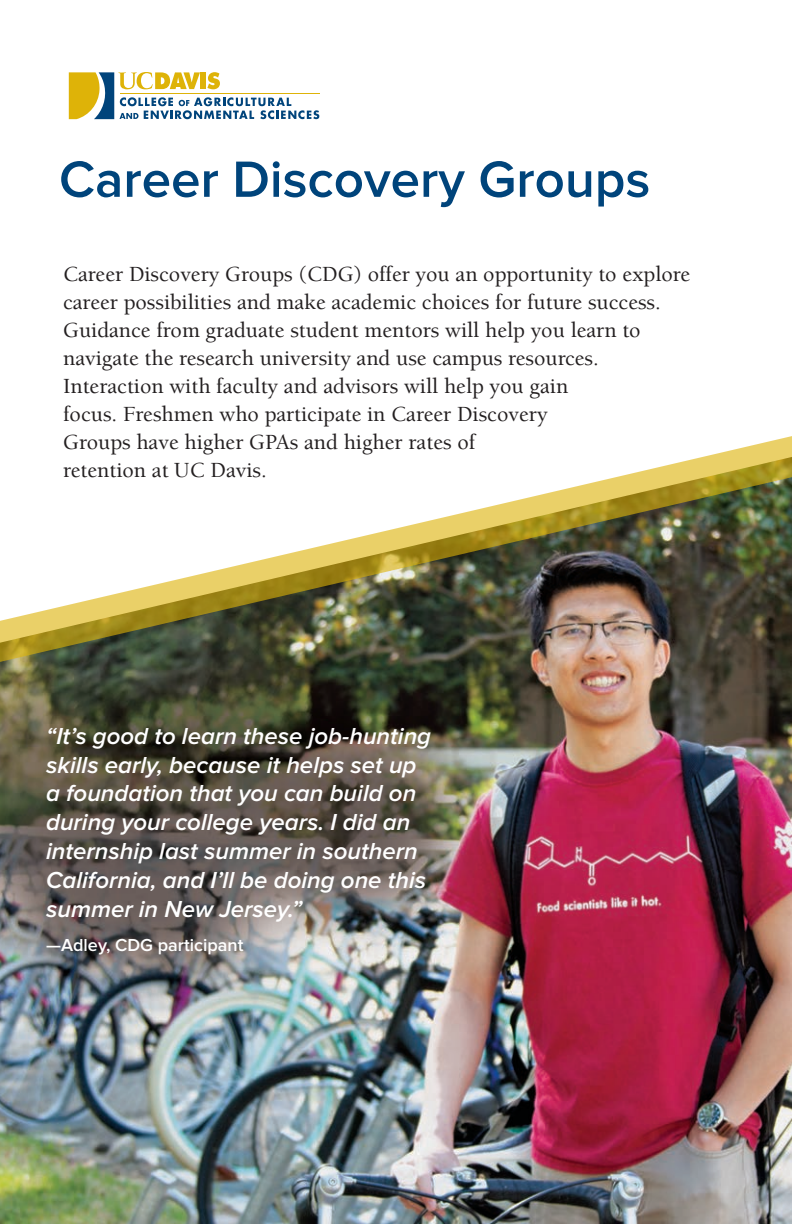
<style>
.page{position:relative;width:792px;height:1224px;background:#fff}
.page>*{position:absolute;margin:0;border:0;box-sizing:border-box;transform-origin:0 0}
.t1{font:600 52.8px "Proxima Nova";color:#00447b}
.t2{font:italic 600 24px/28.8px "Proxima Nova";color:#fff}
.t3{font:500 22px/28px "Berkeley UC Davis";color:#231f20}
.t4{font:600 18px "Proxima Nova";color:#fff}
</style>
<div class="page">
<img style="left:0;top:711px;width:792px;height:513px">
<img style="left:0;top:436px;width:792px;height:275px">
<svg style="left:69px;top:72px;width:250px;height:47px"></svg>
<p class="t1" style="left:59px;top:149px;width:593px">Career Discovery Groups</p>
<p class="t3" style="left:63px;top:259px;width:629px">Career Discovery Groups (CDG) offer you an opportunity to explore career possibilities and make academic choices for future success.<br>Guidance from graduate student mentors will help you learn to navigate the research university and use campus resources.<br>Interaction with faculty and advisors will help you gain<br>focus. Freshmen who participate in Career Discovery<br>Groups have higher GPAs and higher rates of<br>retention at UC Davis.</p>
<p class="t2" style="left:46px;top:723px;width:387px">“It’s good to learn these job-hunting skills early, because it helps set up a foundation that you can build on during your college years. I did an internship last summer in southern California, and I’ll be doing one this summer in New Jersey.”</p>
<p class="t4" style="left:46px;top:935px;width:199px">—Adley, CDG participant</p>
</div>
